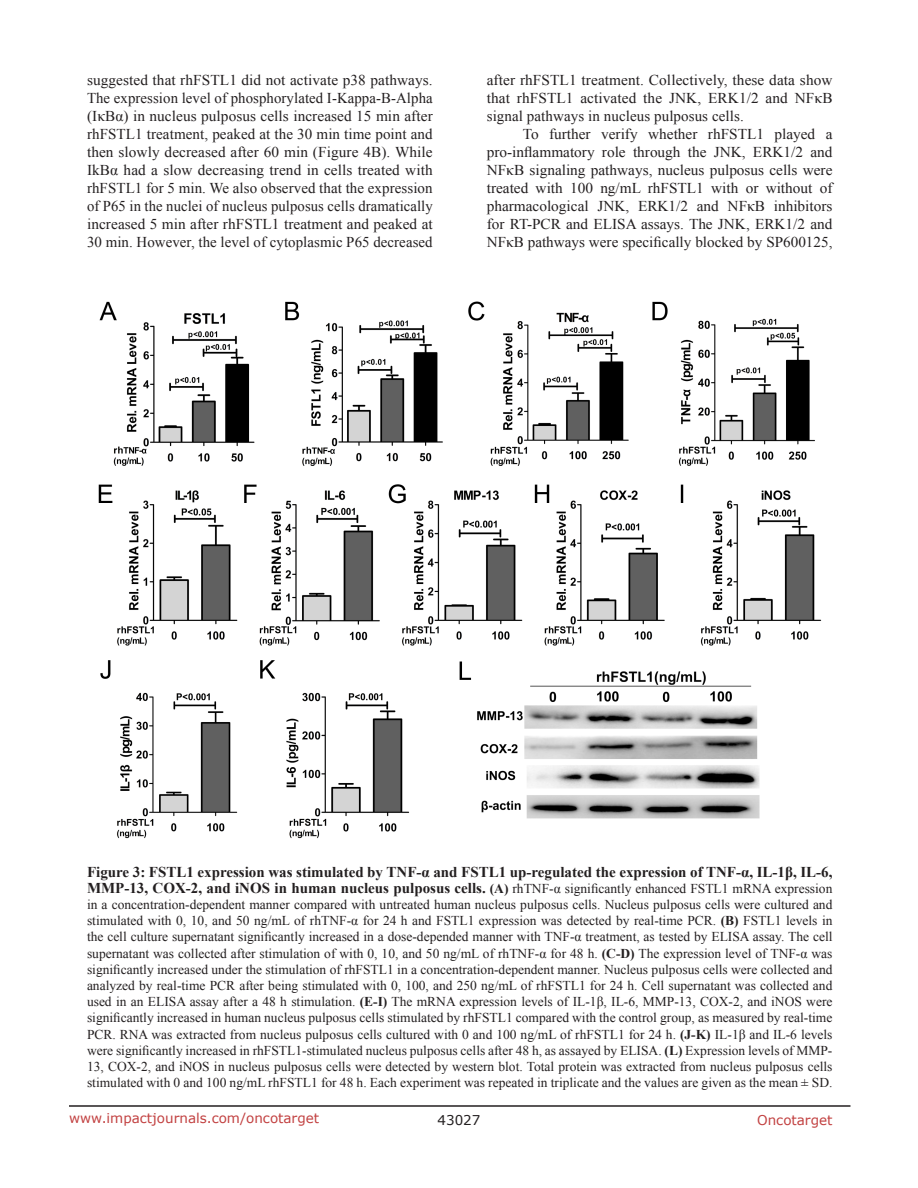
<style>
.page{position:relative;width:918px;height:1188px;background:#fff}
.page>*{position:absolute;margin:0;border:0;box-sizing:border-box;transform-origin:0 0}
.BodyText{font:15px/18px "Times New Roman";letter-spacing:.005em;color:#231f20;text-align:justify}
.figuretext{font:700 15px/16.2px "Times New Roman";color:#231f20}
.figuretext-2{font:13.5px/16.2px "Times New Roman";color:#231f20;text-align:justify}
.t1{font:13.5px "Verdana";color:#c24141}
.t2{font:13.5px "Verdana";color:#231f20}
.s1{font-size:13.5px}
.s2{font-weight:400;font-size:13.5px}
.s3{font-weight:700}
</style>
<div class="page">
<hr style="left:69px;top:1105px;width:781px;height:2px;background:#231f20">
<img style="left:98px;top:301px;width:724px;height:538px">
<p class="BodyText" style="left:87px;top:71px;width:347px">suggested that rhFSTL1 did not activate p38 pathways.<br>The expression level of phosphorylated I-Kappa-B-Alpha (IκBα) in nucleus pulposus cells increased 15 min after rhFSTL1 treatment, peaked at the 30 min time point and then slowly decreased after 60 min (Figure 4B). While IkBα had a slow decreasing trend in cells treated with rhFSTL1 for 5 min. We also observed that the expression of P65 in the nuclei of nucleus pulposus cells dramatically increased 5 min after rhFSTL1 treatment and peaked at 30 min. However, the level of cytoplasmic P65 decreased</p>
<p class="BodyText" style="left:487px;top:71px;width:347px">after rhFSTL1 treatment. Collectively, these data show that rhFSTL1 activated the JNK, ERK1/2 and NFκB signal pathways in nucleus pulposus cells.</p>
<p class="BodyText" style="left:487px;top:125px;width:347px;text-indent:36px">To further verify whether rhFSTL1 played a pro-inflammatory role through the JNK, ERK1/2 and NFκB signaling pathways, nucleus pulposus cells were treated with 100 ng/mL rhFSTL1 with or without of pharmacological JNK, ERK1/2 and NFκB inhibitors for RT-PCR and ELISA assays. The JNK, ERK1/2 and NFκB pathways were specifically blocked by SP600125,</p>
<p class="figuretext" style="left:87px;top:863px;width:747px">Figure 3: FSTL1 expression was stimulated by TNF-α and FSTL1 up-regulated the expression of TNF-α, IL-1β, IL-6,<br>MMP-13, COX-2, and iNOS in human nucleus pulposus cells. <span class="s1">(A)</span> <span class="s2">rhTNF-α significantly enhanced FSTL1 mRNA expression</span></p>
<p class="figuretext-2" style="left:87px;top:896px;width:747px">in a concentration-dependent manner compared with untreated human nucleus pulposus cells. Nucleus pulposus cells were cultured and stimulated with 0, 10, and 50 ng/mL of rhTNF-α for 24 h and FSTL1 expression was detected by real-time PCR. <span class="s3">(B)</span> FSTL1 levels in the cell culture supernatant significantly increased in a dose-depended manner with TNF-α treatment, as tested by ELISA assay. The cell supernatant was collected after stimulation of with 0, 10, and 50 ng/mL of rhTNF-α for 48 h. <span class="s3">(C-D)</span> The expression level of TNF-α was significantly increased under the stimulation of rhFSTL1 in a concentration-dependent manner. Nucleus pulposus cells were collected and analyzed by real-time PCR after being stimulated with 0, 100, and 250 ng/mL of rhFSTL1 for 24 h. Cell supernatant was collected and used in an ELISA assay after a 48 h stimulation. <span class="s3">(E-I)</span> The mRNA expression levels of IL-1β, IL-6, MMP-13, COX-2, and iNOS were significantly increased in human nucleus pulposus cells stimulated by rhFSTL1 compared with the control group, as measured by real-time PCR. RNA was extracted from nucleus pulposus cells cultured with 0 and 100 ng/mL of rhFSTL1 for 24 h. <span class="s3">(J-K)</span> IL-1β and IL-6 levels were significantly increased in rhFSTL1-stimulated nucleus pulposus cells after 48 h, as assayed by ELISA. <span class="s3">(L)</span> Expression levels of MMP-13, COX-2, and iNOS in nucleus pulposus cells were detected by western blot. Total protein was extracted from nucleus pulposus cells stimulated with 0 and 100 ng/mL rhFSTL1 for 48 h. Each experiment was repeated in triplicate and the values are given as the mean ± SD.</p>
<p class="t1" style="left:69px;top:1109px;width:252px">www.impactjournals.com/oncotarget</p>
<p class="t2" style="left:438px;top:1111px;width:44px">43027</p>
<p class="t1" style="left:757px;top:1111px;width:77px">Oncotarget</p>
</div>
